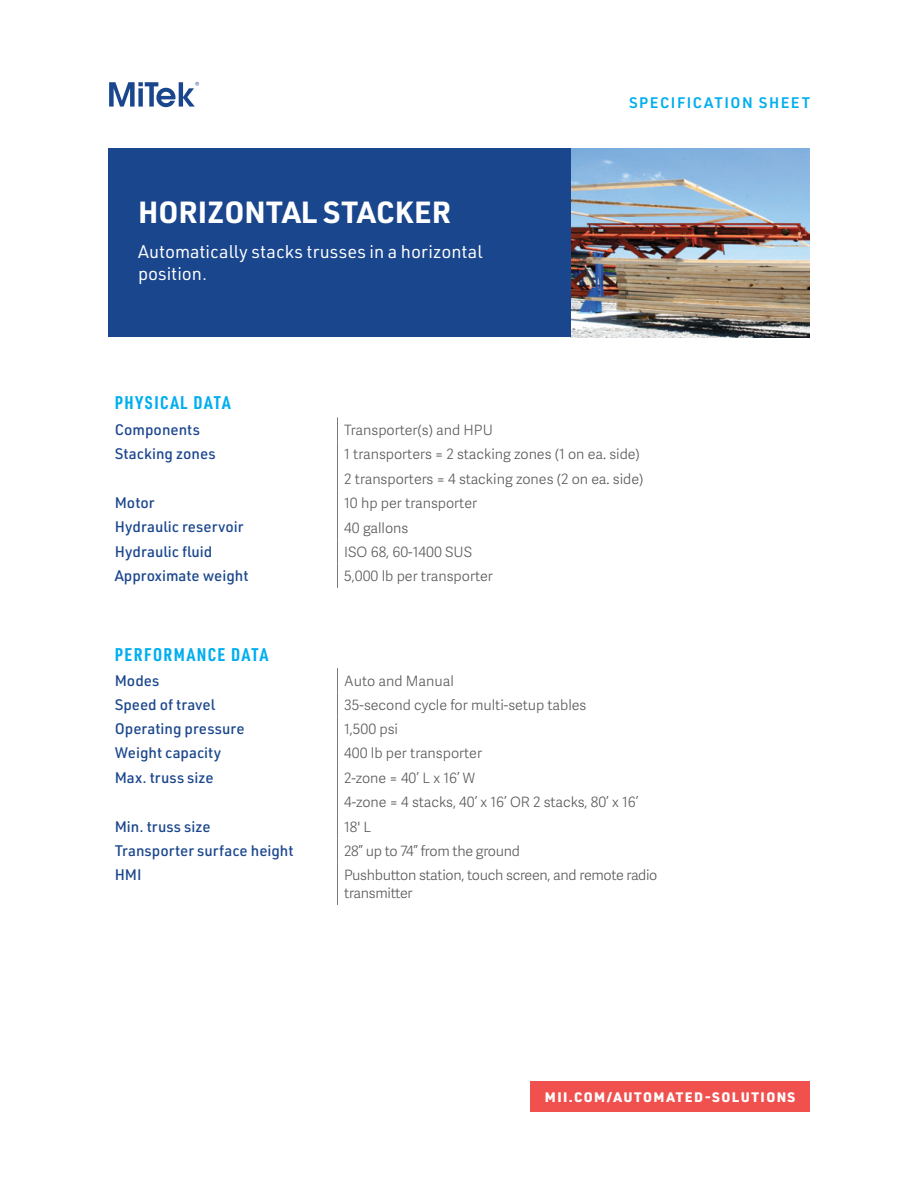
<style>
.page{position:relative;width:918px;height:1188px;background:#fff}
.page>*{position:absolute;margin:0;border:0;box-sizing:border-box;transform-origin:0 0}
.Headline_-_URW_DIN_Bold{font:700 30px "URWDIN";color:#fff}
.Intro_Content_-_URW_DIN_Regular{font:18px/21.6px "URWDIN";color:#fff}
.t1{font:700 18px "URWDIN Cond";letter-spacing:.08em;color:#00aeef}
.Body_Copy__Bullets{font:500 15px "URWDIN";color:#1a468d}
.t2{font:600 15px "URWDIN";letter-spacing:.1em;color:#00aeef}
.t3{font:300 14.25px "Adelle Sans";color:#58595b}
.t4{font:300 14.25px/18px "Adelle Sans";letter-spacing:-.02em;color:#58595b}
.t5{font:900 13.5px "URWDIN";letter-spacing:.105em;color:#fff}
</style>
<div class="page">
<img style="left:570px;top:148px;width:240px;height:190px">
<div style="left:108px;top:148px;width:462px;height:190px;background:#1a468d"></div>
<svg style="left:337px;top:417px;width:1px;height:25px"></svg>
<hr style="left:337px;top:442px;width:1px;height:49px;background:#77787b">
<svg style="left:337px;top:491px;width:1px;height:97px"></svg>
<svg style="left:337px;top:668px;width:1px;height:97px"></svg>
<hr style="left:337px;top:765px;width:1px;height:49px;background:#77787b">
<svg style="left:337px;top:814px;width:1px;height:49px"></svg>
<hr style="left:337px;top:863px;width:1px;height:42px;background:#77787b">
<svg style="left:109px;top:82px;width:90px;height:25px"></svg>
<div style="left:530px;top:1082px;width:280px;height:30px;background:#f0514f"></div>
<p class="Headline_-_URW_DIN_Bold" style="left:138px;top:192px;width:314px">HORIZONTAL STACKER</p>
<p class="Intro_Content_-_URW_DIN_Regular" style="left:138px;top:240px;width:346px">Automatically stacks trusses in a horizontal position.</p>
<p class="t2" style="left:629px;top:92px;width:182px">SPECIFICATION SHEET</p>
<p class="t1" style="left:115px;top:390px;width:117px">PHYSICAL DATA</p>
<p class="Body_Copy__Bullets" style="left:115px;top:420px;width:87px">Components</p>
<p class="t3" style="left:344px;top:422px;width:150px">Transporter(s) and HPU</p>
<p class="Body_Copy__Bullets" style="left:115px;top:444px;width:102px">Stacking zones</p>
<p class="t3" style="left:344px;top:446px;width:297px">1 transporters = 2 stacking zones (1 on ea. side)</p>
<p class="t3" style="left:344px;top:471px;width:301px">2 transporters = 4 stacking zones (2 on ea. side)</p>
<p class="Body_Copy__Bullets" style="left:115px;top:493px;width:41px">Motor</p>
<p class="t3" style="left:344px;top:495px;width:134px">10 hp per transporter</p>
<p class="Body_Copy__Bullets" style="left:115px;top:517px;width:130px">Hydraulic reservoir</p>
<p class="t3" style="left:344px;top:519px;width:66px">40 gallons</p>
<p class="Body_Copy__Bullets" style="left:115px;top:541px;width:99px">Hydraulic fluid</p>
<p class="t3" style="left:344px;top:543px;width:129px">ISO 68, 60-1400 SUS</p>
<p class="Body_Copy__Bullets" style="left:115px;top:566px;width:135px">Approximate weight</p>
<p class="t3" style="left:344px;top:568px;width:150px">5,000 lb per transporter</p>
<p class="t1" style="left:115px;top:643px;width:155px">PERFORMANCE DATA</p>
<p class="Body_Copy__Bullets" style="left:115px;top:670px;width:46px">Modes</p>
<p class="t3" style="left:344px;top:672px;width:111px">Auto and Manual</p>
<p class="Body_Copy__Bullets" style="left:115px;top:694px;width:102px">Speed of travel</p>
<p class="t3" style="left:344px;top:697px;width:244px">35-second cycle for multi-setup tables</p>
<p class="Body_Copy__Bullets" style="left:115px;top:719px;width:131px">Operating pressure</p>
<p class="t3" style="left:344px;top:721px;width:55px">1,500 psi</p>
<p class="Body_Copy__Bullets" style="left:115px;top:743px;width:108px">Weight capacity</p>
<p class="t3" style="left:344px;top:745px;width:139px">400 lb per transporter</p>
<p class="Body_Copy__Bullets" style="left:115px;top:767px;width:100px">Max. truss size</p>
<p class="t3" style="left:344px;top:769px;width:132px">2-zone = 40’ L x 16’ W</p>
<p class="t3" style="left:344px;top:794px;width:296px">4-zone = 4 stacks, 40’ x 16’ OR 2 stacks, 80’ x 16’</p>
<p class="Body_Copy__Bullets" style="left:115px;top:816px;width:97px">Min. truss size</p>
<p class="t3" style="left:344px;top:818px;width:29px">18' L</p>
<p class="Body_Copy__Bullets" style="left:115px;top:841px;width:180px">Transporter surface height</p>
<p class="t4" style="left:344px;top:842px;width:177px">28” up to 74” from the ground</p>
<p class="Body_Copy__Bullets" style="left:115px;top:865px;width:28px">HMI</p>
<p class="t4" style="left:344px;top:867px;width:315px">Pushbutton station, touch screen, and remote radio transmitter</p>
<p class="t5" style="left:545px;top:1087px;width:252px">MII.COM/AUTOMATED-SOLUTIONS</p>
</div>
